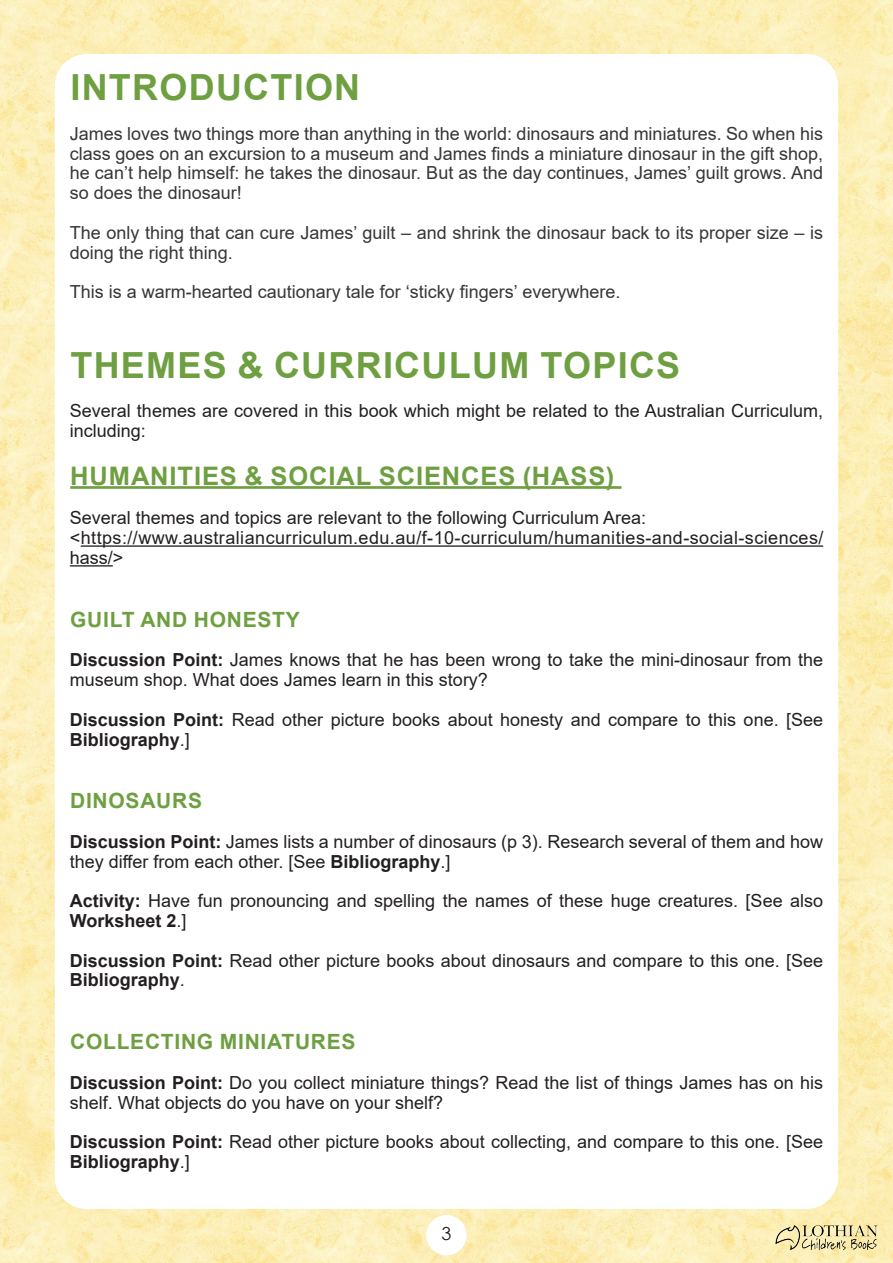
<style>
.page{position:relative;width:893px;height:1263px;background:#fff}
.page>*{position:absolute;margin:0;border:0;box-sizing:border-box;transform-origin:0 0}
.t1{font:700 36px "Arial";letter-spacing:.035em;color:#6e9f40}
.t2{font:700 25.5px "Arial";letter-spacing:.035em;color:#6e9f40}
.t3{font:700 21px "Arial";letter-spacing:.035em;color:#6e9f40}
.t4{font:18px/19.8px "Arial";color:#231f20}
.t5{font:18px/19.8px "Arial";color:#353635;text-align:justify}
.t6{font:18px/19.8px "Arial";letter-spacing:.025em;color:#231f20}
.t7{font:18px "Century Gothic";color:#231f20}
.s1{font-weight:700}
</style>
<div class="page">
<img style="left:0;top:0;width:893px;height:1263px">
<div style="left:55px;top:54px;width:783px;height:1155px;background:#fff;border-radius:32px"></div>
<div style="left:426px;top:1215px;width:41px;height:40px;background:#fff;border-radius:50%"></div>
<img style="left:774px;top:1216px;width:105px;height:45px">
<hr style="left:70px;top:486px;width:551px;height:3px;background:#6e9f40">
<hr style="left:81px;top:545px;width:742px;height:2px;background:#231f20">
<hr style="left:70px;top:565px;width:43px;height:1px;background:#231f20">
<h1 class="t1" style="left:70px;top:62px;width:291px">INTRODUCTION</h1>
<p class="t5" style="left:70px;top:124px;width:755px">James loves two things more than anything in the world: dinosaurs and miniatures. So when his class goes on an excursion to a museum and James finds a miniature dinosaur in the gift shop, he can’t help himself: he takes the dinosaur. But as the day continues, James’ guilt grows. And so does the dinosaur!</p>
<p class="t5" style="left:70px;top:223px;width:755px">The only thing that can cure James’ guilt – and shrink the dinosaur back to its proper size – is doing the right thing.</p>
<p class="t5" style="left:70px;top:282px;width:552px">This is a warm-hearted cautionary tale for ‘sticky fingers’ everywhere.</p>
<h1 class="t1" style="left:70px;top:339px;width:611px">THEMES &amp; CURRICULUM TOPICS</h1>
<p class="t4" style="left:70px;top:401px;width:755px">Several themes are covered in this book which might be related to the Australian Curriculum, including:</p>
<h2 class="t2" style="left:70px;top:458px;width:546px">HUMANITIES &amp; SOCIAL SCIENCES (HASS)</h2>
<p class="t6" style="left:70px;top:508px;width:755px">Several themes and topics are relevant to the following Curriculum Area: &lt;https://www.australiancurriculum.edu.au/f-10-curriculum/humanities-and-social-sciences/ hass/&gt;</p>
<p class="t3" style="left:70px;top:604px;width:231px">GUILT AND HONESTY</p>
<p class="t4" style="left:70px;top:650px;width:755px"><span class="s1">Discussion Point:</span> James knows that he has been wrong to take the mini-dinosaur from the museum shop. What does James learn in this story?</p>
<p class="t4" style="left:70px;top:709px;width:755px"><span class="s1">Discussion Point:</span> Read other picture books about honesty and compare to this one. [See<br><span class="s1">Bibliography</span>.]</p>
<p class="t3" style="left:70px;top:786px;width:133px">DINOSAURS</p>
<p class="t4" style="left:70px;top:831px;width:755px"><span class="s1">Discussion Point:</span> James lists a number of dinosaurs (p 3). Research several of them and how they differ from each other. [See <span class="s1">Bibliography</span>.]</p>
<p class="t4" style="left:70px;top:891px;width:755px"><span class="s1">Activity:</span> Have fun pronouncing and spelling the names of these huge creatures. [See also<br><span class="s1">Worksheet 2</span>.]</p>
<p class="t4" style="left:70px;top:950px;width:755px"><span class="s1">Discussion Point:</span> Read other picture books about dinosaurs and compare to this one. [See<br><span class="s1">Bibliography</span>.</p>
<p class="t3" style="left:70px;top:1027px;width:287px">COLLECTING MINIATURES</p>
<p class="t4" style="left:70px;top:1072px;width:755px"><span class="s1">Discussion Point:</span> Do you collect miniature things? Read the list of things James has on his shelf. What objects do you have on your shelf?</p>
<p class="t4" style="left:70px;top:1132px;width:755px"><span class="s1">Discussion Point:</span> Read other picture books about collecting, and compare to this one. [See<br><span class="s1">Bibliography</span>.]</p>
<p class="t7" style="left:441px;top:1221px;width:11px">3</p>
</div>
